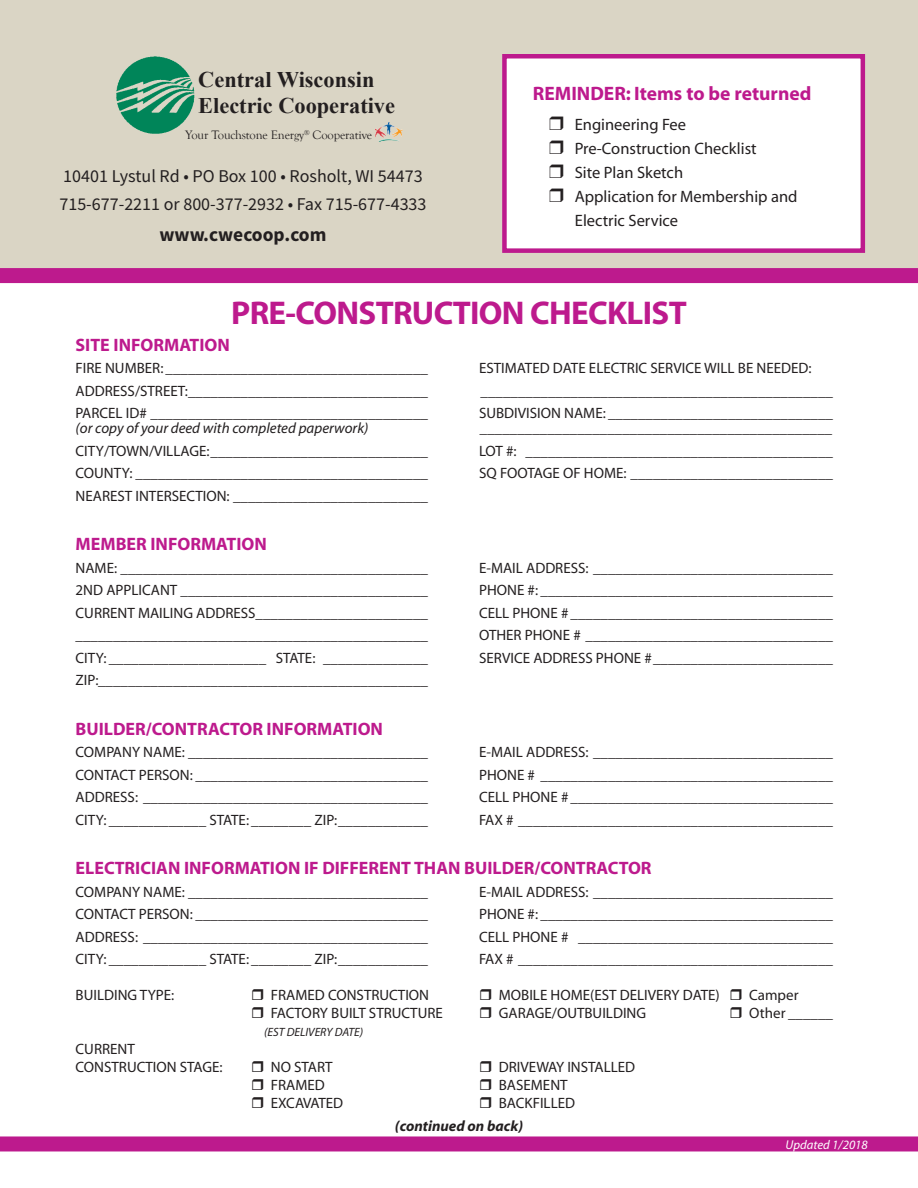
<style>
.page{position:relative;width:918px;height:1188px;background:#fff}
.page>*{position:absolute;margin:0;border:0;box-sizing:border-box;transform-origin:0 0}
.t1{font:700 33px "Myriad";letter-spacing:-.02em;color:#bd1a8d}
.t2{font:700 22.35px/25.8px "Times New Roman";color:#231f20}
.t3{font:700 19.5px "Myriad";color:#bd1a8d}
.t4{font:700 19.5px "Source Sans Pro";color:#231f20}
.t5{font:700 18px "Myriad";color:#bd1a8d}
.t6{font:18px/28.3px "Source Sans Pro";color:#231f20}
.t7{font:16.5px/24px "Myriad";color:#231f20}
.t8{font:15px/18px "Myriad";color:#231f20}
.t9{font:italic 15px "Myriad";color:#231f20}
.t10{font:italic 700 15px "Myriad";color:#231f20}
.t11{font:italic 12.75px "Myriad";color:#fff}
.t12{font:12.6px "Goudy Old Style T";letter-spacing:-.01em;color:#231f20}
.t13{font:italic 12px "Myriad";color:#231f20}
</style>
<div class="page">
<div style="left:0;top:0;width:918px;height:276px;background:#dad5c5"></div>
<div style="left:502px;top:54px;width:363px;height:199px;background:#fff;border:4px solid #bd1a8d"></div>
<img style="left:116px;top:56px;width:79px;height:78px">
<img style="left:380px;top:122px;width:15px;height:13px">
<div style="left:0;top:1136px;width:918px;height:15px;background:#bd1a8d"></div>
<div style="left:0;top:268px;width:918px;height:15px;background:#bd1a8d"></div>
<h2 class="t2" style="left:198px;top:66px;width:198px">Central Wisconsin<br>Electric Cooperative</h2>
<p class="t12" style="left:185px;top:128px;width:188px">Your Touchstone Energy<sup>®</sup> Cooperative</p>
<p class="t6" style="left:59px;top:162px;width:369px">10401 Lystul Rd • PO Box 100 • Rosholt, WI 54473<br>715-677-2211 or 800-377-2932 • Fax 715-677-4333</p>
<h3 class="t4" style="left:160px;top:222px;width:168px">www.cwecoop.com</h3>
<h3 class="t3" style="left:533px;top:83px;width:280px">REMINDER: Items to be returned</h3>
<p class="t7" style="left:575px;top:114px;width:224px">Engineering Fee<br>Pre-Construction Checklist<br>Site Plan Sketch<br>Application for Membership and<br>Electric Service</p>
<h1 class="t1" style="left:231px;top:296px;width:457px">PRE-CONSTRUCTION CHECKLIST</h1>
<p class="t5" style="left:76px;top:335px;width:156px">SITE INFORMATION</p>
<p class="t8" style="left:76px;top:360px;width:354px">FIRE NUMBER: ___________________________________</p>
<p class="t8" style="left:479px;top:360px;width:334px">ESTIMATED DATE ELECTRIC SERVICE WILL BE NEEDED:</p>
<p class="t8" style="left:76px;top:382px;width:354px">ADDRESS/STREET:________________________________</p>
<p class="t8" style="left:481px;top:382px;width:354px">_______________________________________________</p>
<p class="t8" style="left:76px;top:405px;width:354px">PARCEL ID# _____________________________________</p>
<p class="t8" style="left:479px;top:405px;width:355px">SUBDIVISION NAME: ______________________________</p>
<p class="t9" style="left:76px;top:421px;width:294px">(or copy of your deed with completed paperwork)</p>
<p class="t9" style="left:481px;top:421px;width:354px">_______________________________________________</p>
<p class="t8" style="left:76px;top:442px;width:354px">CITY/TOWN/VILLAGE:_____________________________</p>
<p class="t8" style="left:479px;top:442px;width:355px">LOT #: _________________________________________</p>
<p class="t8" style="left:76px;top:465px;width:354px">COUNTY: _______________________________________</p>
<p class="t8" style="left:479px;top:465px;width:355px">SQ FOOTAGE OF HOME: ___________________________</p>
<p class="t8" style="left:76px;top:487px;width:354px">NEAREST INTERSECTION: __________________________</p>
<p class="t5" style="left:76px;top:535px;width:193px">MEMBER INFORMATION</p>
<p class="t8" style="left:76px;top:559px;width:354px">NAME: _________________________________________</p>
<p class="t8" style="left:479px;top:559px;width:356px">E-MAIL ADDRESS: ________________________________</p>
<p class="t8" style="left:76px;top:582px;width:354px">2ND APPLICANT _________________________________</p>
<p class="t8" style="left:479px;top:582px;width:355px">PHONE #: _______________________________________</p>
<p class="t8" style="left:76px;top:604px;width:354px">CURRENT MAILING ADDRESS_______________________</p>
<p class="t8" style="left:479px;top:604px;width:356px">CELL PHONE # ___________________________________</p>
<p class="t8" style="left:76px;top:627px;width:354px">_______________________________________________</p>
<p class="t8" style="left:479px;top:627px;width:355px">OTHER PHONE # _________________________________</p>
<p class="t8" style="left:76px;top:649px;width:354px">CITY: _____________________ STATE: ______________</p>
<p class="t8" style="left:479px;top:649px;width:355px">SERVICE ADDRESS PHONE #________________________</p>
<p class="t8" style="left:76px;top:672px;width:354px">ZIP:____________________________________________</p>
<p class="t5" style="left:76px;top:719px;width:309px">BUILDER/CONTRACTOR INFORMATION</p>
<p class="t8" style="left:76px;top:744px;width:354px">COMPANY NAME: ________________________________</p>
<p class="t8" style="left:479px;top:744px;width:356px">E-MAIL ADDRESS: ________________________________</p>
<p class="t8" style="left:76px;top:766px;width:354px">CONTACT PERSON: _______________________________</p>
<p class="t8" style="left:479px;top:766px;width:356px">PHONE # _______________________________________</p>
<p class="t8" style="left:76px;top:789px;width:354px">ADDRESS: ______________________________________</p>
<p class="t8" style="left:479px;top:789px;width:356px">CELL PHONE # ___________________________________</p>
<p class="t8" style="left:76px;top:811px;width:354px">CITY: _____________ STATE: ________ ZIP:____________</p>
<p class="t8" style="left:479px;top:811px;width:355px">FAX # __________________________________________</p>
<p class="t5" style="left:76px;top:859px;width:578px">ELECTRICIAN INFORMATION IF DIFFERENT THAN BUILDER/CONTRACTOR</p>
<p class="t8" style="left:76px;top:883px;width:354px">COMPANY NAME: ________________________________</p>
<p class="t8" style="left:479px;top:883px;width:356px">E-MAIL ADDRESS: ________________________________</p>
<p class="t8" style="left:76px;top:906px;width:354px">CONTACT PERSON: _______________________________</p>
<p class="t8" style="left:479px;top:906px;width:356px">PHONE #: _______________________________________</p>
<p class="t8" style="left:76px;top:928px;width:354px">ADDRESS: ______________________________________</p>
<p class="t8" style="left:479px;top:928px;width:356px">CELL PHONE # __________________________________</p>
<p class="t8" style="left:76px;top:951px;width:354px">CITY: _____________ STATE: ________ ZIP:____________</p>
<p class="t8" style="left:479px;top:951px;width:355px">FAX # __________________________________________</p>
<p class="t8" style="left:76px;top:987px;width:100px">BUILDING TYPE:</p>
<p class="t8" style="left:271px;top:987px;width:160px">FRAMED CONSTRUCTION</p>
<p class="t8" style="left:499px;top:987px;width:223px">MOBILE HOME(EST DELIVERY DATE)</p>
<p class="t8" style="left:749px;top:987px;width:51px">Camper</p>
<p class="t8" style="left:271px;top:1005px;width:174px">FACTORY BUILT STRUCTURE</p>
<p class="t8" style="left:499px;top:1005px;width:149px">GARAGE/OUTBUILDING</p>
<p class="t8" style="left:749px;top:1005px;width:85px">Other ______</p>
<p class="t13" style="left:264px;top:1026px;width:101px">(EST DELIVERY DATE)</p>
<p class="t8" style="left:76px;top:1041px;width:149px">CURRENT<br>CONSTRUCTION STAGE:</p>
<p class="t8" style="left:271px;top:1059px;width:63px">NO START</p>
<p class="t8" style="left:499px;top:1059px;width:138px">DRIVEWAY INSTALLED</p>
<p class="t8" style="left:271px;top:1077px;width:56px">FRAMED</p>
<p class="t8" style="left:499px;top:1077px;width:70px">BASEMENT</p>
<p class="t8" style="left:271px;top:1095px;width:74px">EXCAVATED</p>
<p class="t8" style="left:499px;top:1095px;width:78px">BACKFILLED</p>
<p class="t10" style="left:395px;top:1118px;width:130px">(continued on back)</p>
<p class="t11" style="left:786px;top:1139px;width:84px">Updated 1/2018</p>
</div>
